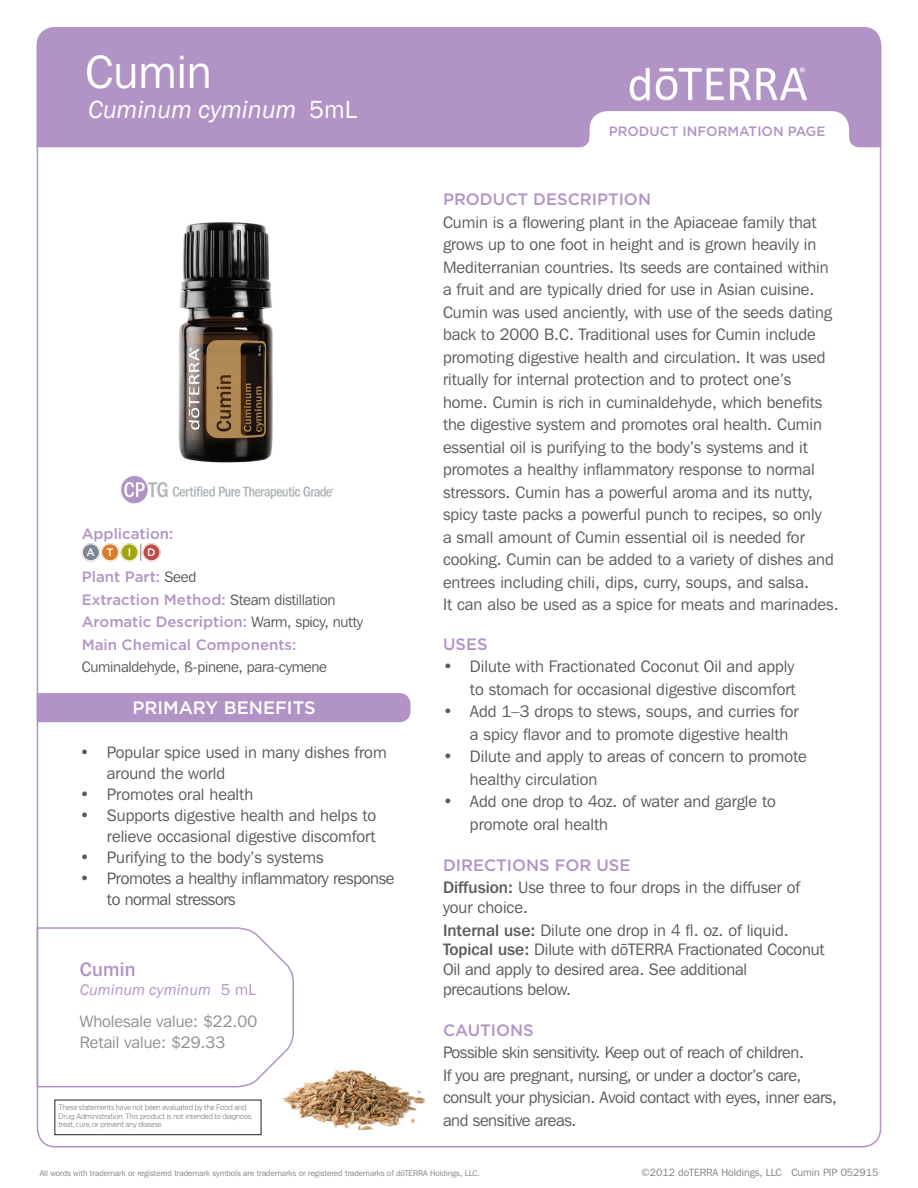
<style>
.page{position:relative;width:918px;height:1188px;background:#fff}
.page>*{position:absolute;margin:0;border:0;box-sizing:border-box;transform-origin:0 0}
.t1{font:46.5px "Franklin Gothic IT Cby BT";color:#fff}
.t2{font:italic 25.5px "Franklin Gothic";color:#fff}
.t3{font:500 19.5px "Franklin Gothic IT Cby BT";letter-spacing:.01em;color:#b194c5}
.t4{font:500 18px "Gotham";color:#fff}
.t5{font:16.5px/22.5px "Franklin Gothic IT Cby BT";color:#5a5a5d}
.t6{font:16.5px/22.5px "Franklin Gothic IT Cby BT";letter-spacing:-.02em;color:#5a5a5d}
.t7{font:500 16.5px "Gotham";color:#b194c5}
.t8{font:16.5px/21px "Franklin Gothic IT Cby BT";color:#8d8f92}
.t9{font:italic 15.75px "Franklin Gothic";letter-spacing:.01em;color:#b194c5}
.t10{font:500 15px/22.5px "Gotham";color:#b194c5}
.t11{font:15px "Franklin Gothic IT Cby BT";letter-spacing:-.02em;color:#5a5a5d}
.t12{font:500 13.5px "Gotham";color:#b194c5}
.t13{font:500 10.8px "Gotham";color:#fff}
.t14{font:10.5px "Franklin Gothic IT Cby BT";color:#808285}
.t15{font:8.25px "Franklin Gothic IT Cby BT";color:#808285}
.t16{font:300 7.8px/8.6px "Gotham Narrow";letter-spacing:-.03em;color:#57585a}
.s1{font-style:normal}
.s2{font-family:"Franklin Gothic IT Cby BT";font-weight:400;color:#5a5a5d}
.s3{font-family:"Franklin Gothic IT Cby BT";font-style:normal}
.s4{font-weight:500}
.s5{font-family:"Franklin Gothic"}
</style>
<div class="page">
<img style="left:261px;top:1069px;width:165px;height:67px">
<div style="left:37px;top:27px;width:844px;height:120px;background:#b194c5"></div>
<img style="left:618px;top:64px;width:201px;height:41px">
<svg style="left:36px;top:692px;width:375px;height:31px;background:#b69ac8"></svg>
<svg style="left:580px;top:111px;width:279px;height:37px"></svg>
<img style="left:121px;top:476px;width:213px;height:28px">
<svg style="left:140px;top:544px;width:1px;height:17px"></svg>
<div style="left:82px;top:543px;width:18px;height:18px;background:#7c8791;border-radius:50%"></div>
<div style="left:82px;top:544px;width:17px;height:17px;border:1px solid #fff;border-radius:50%"></div>
<div style="left:101px;top:543px;width:18px;height:18px;background:#d77c29;border-radius:50%"></div>
<div style="left:101px;top:544px;width:18px;height:17px;border:1px solid #fff;border-radius:50%"></div>
<svg style="left:120px;top:543px;width:19px;height:18px"></svg>
<div style="left:121px;top:544px;width:17px;height:17px;border:1px solid #fff;border-radius:50%"></div>
<svg style="left:142px;top:543px;width:19px;height:18px"></svg>
<div style="left:143px;top:544px;width:17px;height:17px;border:1px solid #fff;border-radius:50%"></div>
<svg style="left:36px;top:926px;width:259px;height:162px"></svg>
<img style="left:174px;top:222px;width:114px;height:259px">
<div style="left:55px;top:1100px;width:206px;height:35px;border:1px solid #231f20"></div>
<h1 class="t1" style="left:85px;top:44px;width:128px">Cumin</h1>
<h2 class="t2" style="left:88px;top:94px;width:271px">Cuminum cyminum <span class="s1">5mL</span></h2>
<p class="t10" style="left:82px;top:522px;width:93px">Application:</p>
<p class="t10" style="left:82px;top:565px;width:283px">Plant Part: <span class="s2">Seed<br></span>Extraction Method: <span class="s2">Steam distillation<br></span>Aromatic Description: <span class="s2">Warm, spicy, nutty<br></span>Main Chemical Components:</p>
<p class="t11" style="left:82px;top:658px;width:247px">Cuminaldehyde, ß-pinene, para-cymene</p>
<p class="t13" style="left:87px;top:545px;width:29px">A T</p>
<p class="t13" style="left:128px;top:545px;width:5px">I</p>
<p class="t13" style="left:147px;top:545px;width:10px">D</p>
<p class="t4" style="left:132px;top:696px;width:185px">PRIMARY BENEFITS</p>
<p class="t5" style="left:107px;top:742px;width:281px;line-height:21px;text-indent:-27px">• Popular spice used in many dishes from around the world</p>
<p class="t5" style="left:80px;top:783px;width:175px">• Promotes oral health</p>
<p class="t5" style="left:80px;top:805px;width:298px;line-height:21px;text-align:right">• Supports digestive health and helps to relieve occasional digestive discomfort</p>
<p class="t5" style="left:80px;top:846px;width:245px">• Purifying to the body’s systems</p>
<p class="t6" style="left:107px;top:868px;width:289px;line-height:21px;text-indent:-27px">• Promotes a healthy inflammatory response to normal stressors</p>
<p class="t3" style="left:80px;top:957px;width:57px">Cumin</p>
<p class="t9" style="left:80px;top:980px;width:177px">Cuminum cyminum <span class="s3">5 mL</span></p>
<p class="t8" style="left:80px;top:1010px;width:179px">Wholesale value: $22.00<br>Retail value: $29.33</p>
<p class="t16" style="left:59px;top:1103px;width:195px">These statements have not been evaluated by the Food and<br>Drug Administration. This product is not intended to diagnose, treat, cure, or prevent any disease.</p>
<p class="t12" style="left:609px;top:123px;width:218px">PRODUCT INFORMATION PAGE</p>
<p class="t7" style="left:443px;top:189px;width:210px">PRODUCT DESCRIPTION</p>
<p class="t5" style="left:443px;top:210px;width:397px">Cumin is a flowering plant in the Apiaceae family that grows up to one foot in height and is grown heavily in Mediterranian countries. Its seeds are contained within a fruit and are typically dried for use in Asian cuisine.<br>Cumin was used anciently, with use of the seeds dating back to 2000 B.C. Traditional uses for Cumin include promoting digestive health and circulation. It was used ritually for internal protection and to protect one’s home. Cumin is rich in cuminaldehyde, which benefits the digestive system and promotes oral health. Cumin essential oil is purifying to the body’s systems and it promotes a healthy inflammatory response to normal stressors. Cumin has a powerful aroma and its nutty, spicy taste packs a powerful punch to recipes, so only<br>a small amount of Cumin essential oil is needed for cooking. Cumin can be added to a variety of dishes and entrees including chili, dips, curry, soups, and salsa.<br>It can also be used as a spice for meats and marinades.</p>
<p class="t7" style="left:443px;top:633px;width:46px">USES</p>
<p class="t5" style="left:443px;top:655px;width:354px;text-align:right">• Dilute with Fractionated Coconut Oil and apply to stomach for occasional digestive discomfort</p>
<p class="t5" style="left:470px;top:700px;width:330px;text-indent:-27px">• Add 1–3 drops to stews, soups, and curries for a spicy flavor and to promote digestive health</p>
<p class="t5" style="left:470px;top:745px;width:338px;text-indent:-27px">• Dilute and apply to areas of concern to promote healthy circulation</p>
<p class="t5" style="left:470px;top:790px;width:307px;text-indent:-27px">• Add one drop to 4oz. of water and gargle to promote oral health</p>
<p class="t7" style="left:443px;top:854px;width:189px">DIRECTIONS FOR USE</p>
<p class="t5" style="left:443px;top:877px;width:359px;line-height:19.8px"><span class="s4">Diffusion:</span> Use three to four drops in the diffuser of your choice.</p>
<p class="t5" style="left:443px;top:920px;width:383px;line-height:19.8px"><span class="s4">Internal use:</span> Dilute one drop in 4 fl. oz. of liquid.<br><span class="s4">Topical use:</span> Dilute with d<span class="s5">ō</span>TERRA Fractionated Coconut Oil and apply to desired area. See additional precautions below.</p>
<p class="t7" style="left:443px;top:1019px;width:92px">CAUTIONS</p>
<p class="t6" style="left:443px;top:1041px;width:395px">Possible skin sensitivity. Keep out of reach of children.<br>If you are pregnant, nursing, or under a doctor’s care, consult your physician. Avoid contact with eyes, inner ears, and sensitive areas.</p>
<p class="t15" style="left:40px;top:1168px;width:442px">All words with trademark or registered trademark symbols are trademarks or registered trademarks of d<span class="s5">ō</span>TERRA Holdings, LLC.</p>
<p class="t14" style="left:641px;top:1166px;width:239px">©2012 doTERRA Holdings, LLC Cumin PIP 052915</p>
</div>
